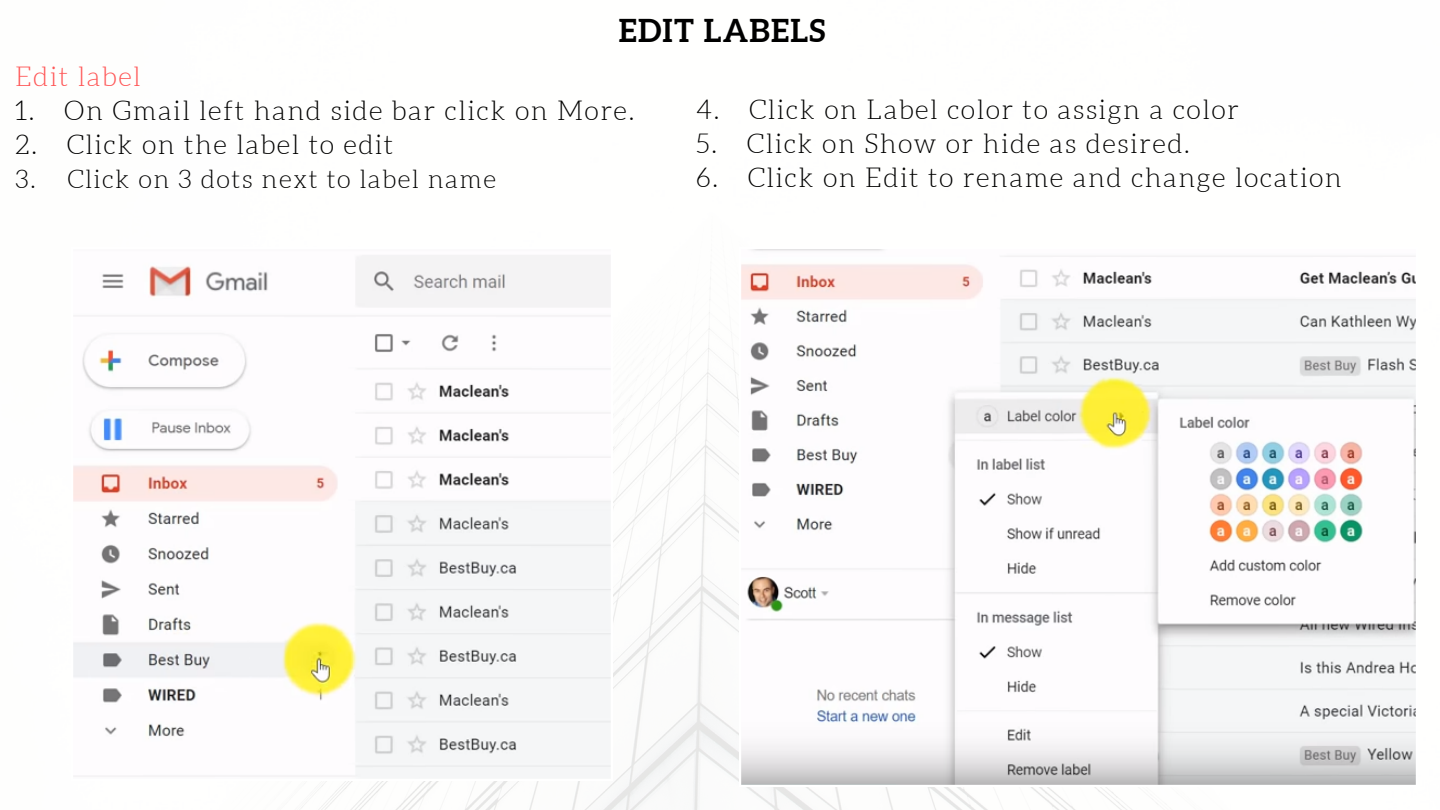
<style>
.page{position:relative;width:1440px;height:810px;background:#fff}
.page>*{position:absolute;margin:0;border:0;box-sizing:border-box;transform-origin:0 0}
.t1{font:700 31.5px "Aleo";letter-spacing:.04em;color:#000}
.t2{font:300 27px "Aleo";letter-spacing:.055em;color:#000}
.t3{font:300 27px "Aleo";letter-spacing:.055em;color:#ff5757}
.t4{font:300 25.5px "Aleo";letter-spacing:.055em;color:#000}
</style>
<div class="page">
<img style="left:301px;top:278px;width:857px;height:532px">
<img style="left:739px;top:249px;width:677px;height:537px">
<img style="left:73px;top:255px;width:539px;height:526px">
<p class="t1" style="left:619px;top:12px;width:208px">EDIT LABELS</p>
<p class="t3" style="left:15px;top:62px;width:127px">Edit label</p>
<p class="t2" style="left:15px;top:96px;width:621px">1. On Gmail left hand side bar click on More.</p>
<p class="t2" style="left:15px;top:130px;width:380px">2. Click on the label to edit</p>
<p class="t4" style="left:15px;top:165px;width:483px">3. Click on 3 dots next to label name</p>
<p class="t2" style="left:696px;top:95px;width:544px">4. Click on Label color to assign a color</p>
<p class="t2" style="left:696px;top:129px;width:495px">5. Click on Show or hide as desired.</p>
<p class="t2" style="left:696px;top:163px;width:647px">6. Click on Edit to rename and change location</p>
</div>
